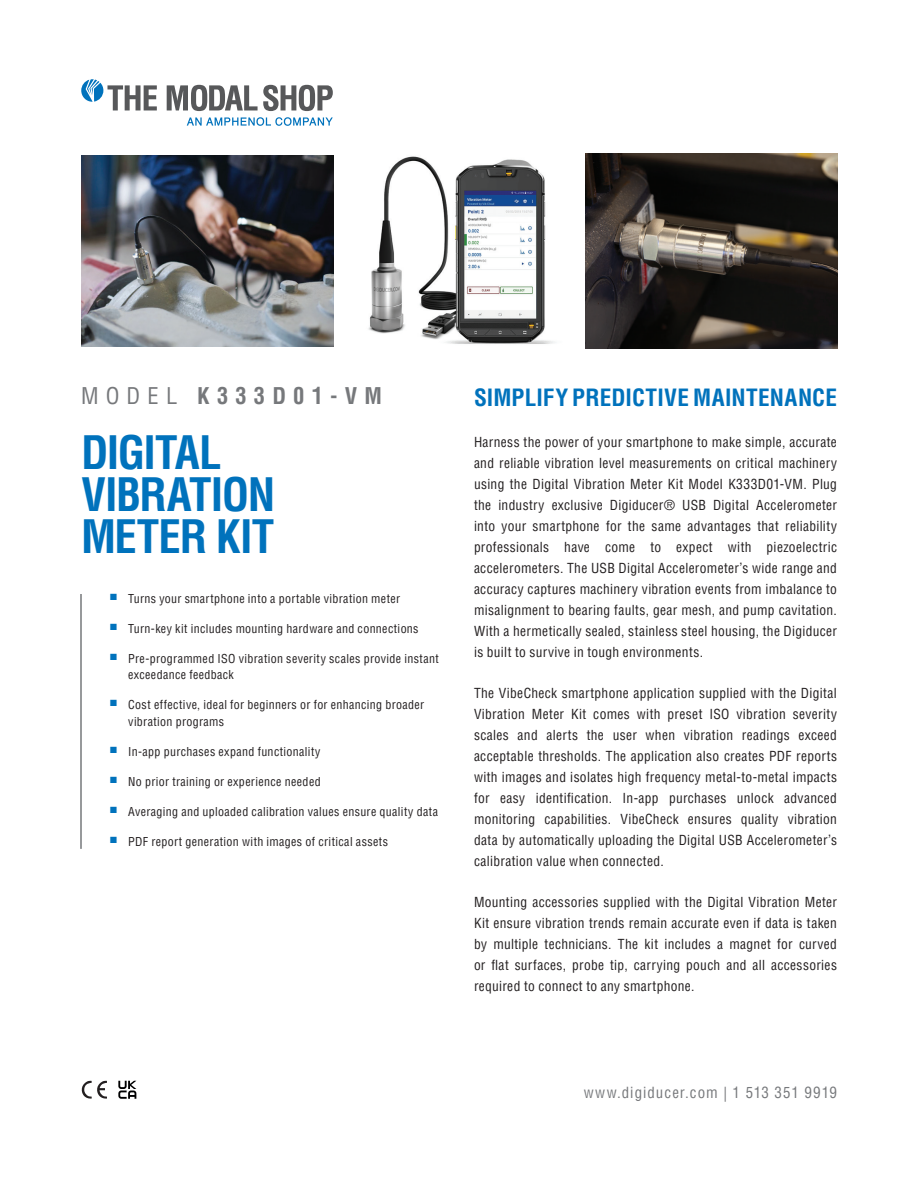
<style>
.page{position:relative;width:918px;height:1188px;background:#fff}
.page>*{position:absolute;margin:0;border:0;box-sizing:border-box;transform-origin:0 0}
.t1{font:700 condensed 45px/42px "Helvetica LT Pro";letter-spacing:-.03em;color:#0072bc}
.t2{font:700 condensed 23.25px "Helvetica LT Pro";letter-spacing:.01em;color:#0072bc}
.t3{font:700 condensed 22.5px "Helvetica LT Pro";letter-spacing:.32em;color:#76787b}
.t4{font:condensed 15px "Helvetica LT Pro";letter-spacing:.065em;color:#76787b}
.t5{font:condensed 13.5px/21px "Helvetica LT Pro";letter-spacing:.025em;color:#231f20;text-align:justify}
.t6{font:condensed 12px/16.5px "Helvetica LT Pro";letter-spacing:.03em;color:#231f20}
.s1{font-weight:400}
</style>
<div class="page">
<svg style="left:81px;top:1081px;width:26px;height:18px"></svg>
<svg style="left:187px;top:117px;width:146px;height:9px"></svg>
<svg style="left:167px;top:85px;width:166px;height:26px"></svg>
<svg style="left:81px;top:79px;width:76px;height:31px"></svg>
<img style="left:82px;top:154px;width:755px;height:194px">
<svg style="left:118px;top:1081px;width:18px;height:18px"></svg>
<hr style="left:80px;top:594px;width:2px;height:255px;background:#76787b">
<h3 class="t3" style="left:81px;top:381px;width:303px"><span class="s1">MODEL</span> K333D01-VM</h3>
<h2 class="t2" style="left:474px;top:382px;width:364px">SIMPLIFY PREDICTIVE MAINTENANCE</h2>
<p class="t5" style="left:474px;top:431px;width:365px">Harness the power of your smartphone to make simple, accurate and reliable vibration level measurements on critical machinery using the Digital Vibration Meter Kit Model K333D01-VM. Plug the industry exclusive Digiducer® USB Digital Accelerometer into your smartphone for the same advantages that reliability professionals have come to expect with piezoelectric accelerometers. The USB Digital Accelerometer’s wide range and accuracy captures machinery vibration events from imbalance to misalignment to bearing faults, gear mesh, and pump cavitation.<br>With a hermetically sealed, stainless steel housing, the Digiducer is built to survive in tough environments.</p>
<p class="t5" style="left:474px;top:683px;width:365px">The VibeCheck smartphone application supplied with the Digital Vibration Meter Kit comes with preset ISO vibration severity scales and alerts the user when vibration readings exceed acceptable thresholds. The application also creates PDF reports with images and isolates high frequency metal-to-metal impacts for easy identification. In-app purchases unlock advanced monitoring capabilities. VibeCheck ensures quality vibration data by automatically uploading the Digital USB Accelerometer’s calibration value when connected.</p>
<p class="t5" style="left:474px;top:892px;width:365px">Mounting accessories supplied with the Digital Vibration Meter Kit ensure vibration trends remain accurate even if data is taken by multiple technicians. The kit includes a magnet for curved or flat surfaces, probe tip, carrying pouch and all accessories required to connect to any smartphone.</p>
<h1 class="t1" style="left:81px;top:430px;width:196px">DIGITAL<br>VIBRATION<br>METER KIT</h1>
<p class="t6" style="left:110px;top:590px;width:291px"><sup>■</sup> Turns your smartphone into a portable vibration meter</p>
<p class="t6" style="left:110px;top:620px;width:310px"><sup>■</sup> Turn-key kit includes mounting hardware and connections</p>
<p class="t6" style="left:128px;top:650px;width:312px;text-indent:-18px"><sup>■</sup> Pre-programmed ISO vibration severity scales provide instant exceedance feedback</p>
<p class="t6" style="left:128px;top:696px;width:297px;text-indent:-18px"><sup>■</sup> Cost effective, ideal for beginners or for enhancing broader vibration programs</p>
<p class="t6" style="left:110px;top:743px;width:212px"><sup>■</sup> In-app purchases expand functionality</p>
<p class="t6" style="left:110px;top:773px;width:212px"><sup>■</sup> No prior training or experience needed</p>
<p class="t6" style="left:110px;top:803px;width:329px"><sup>■</sup> Averaging and uploaded calibration values ensure quality data</p>
<p class="t6" style="left:110px;top:833px;width:279px"><sup>■</sup> PDF report generation with images of critical assets</p>
<p class="t4" style="left:584px;top:1083px;width:255px">www.digiducer.com | 1 513 351 9919</p>
</div>
